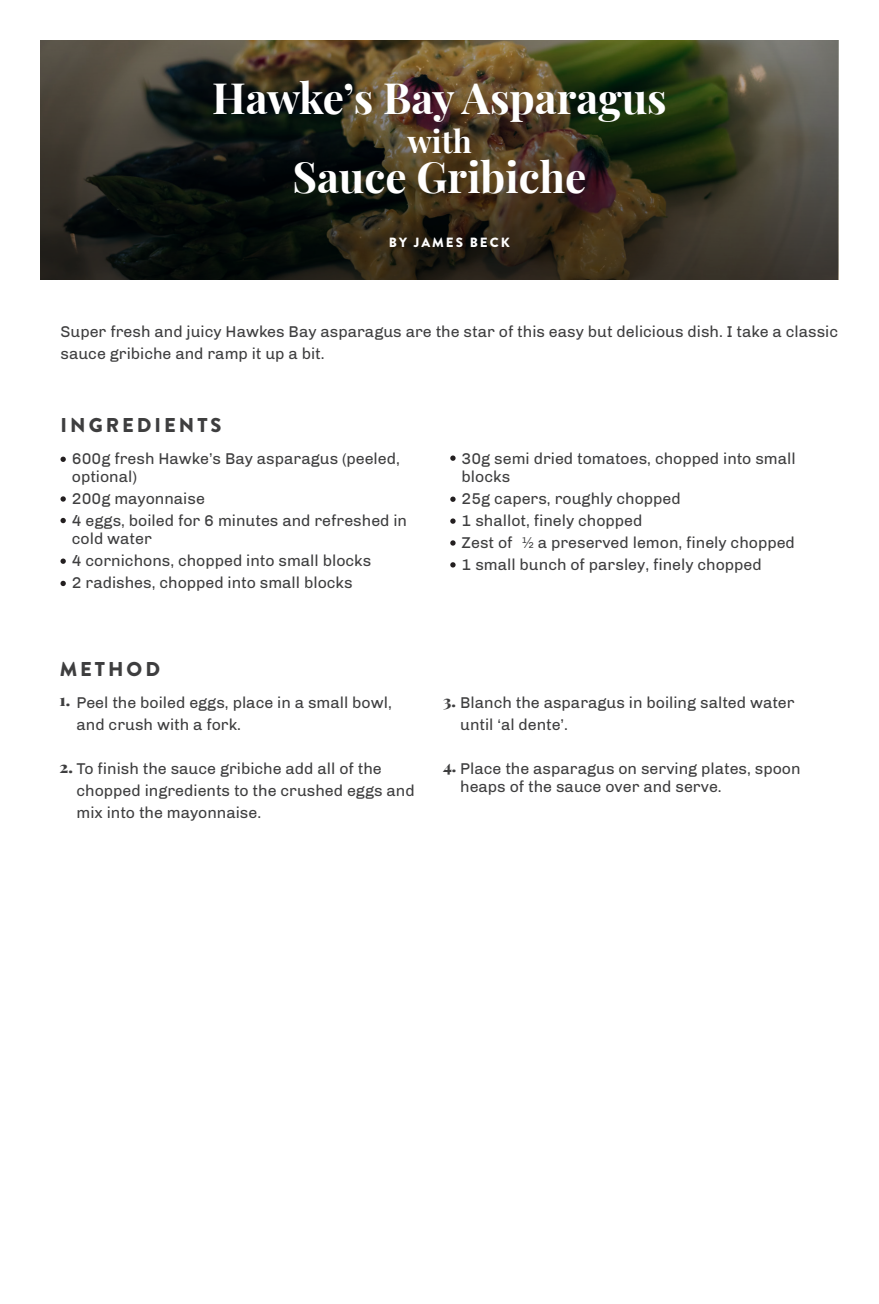
<style>
.page{position:relative;width:879px;height:1304px;background:#fff}
.page>*{position:absolute;margin:0;border:0;box-sizing:border-box;transform-origin:0 0}
.t1{font:42.2px "Playfair Display";color:#fff}
.t2{font:31.2px "Playfair Display";color:#fff}
.t3{font:900 20px "Brandon Grotesque";letter-spacing:.15em;color:#3e3e3f}
.t4{font:16px/22px "Chivo";color:#3e3e3f}
.t5{font:16px "Playfair Display";color:#3e3e3f}
.t6{font:900 13.4px "Brandon Grotesque";letter-spacing:.15em;color:#fff}
.s1{font-family:"Playfair Display"}
</style>
<div class="page">
<svg style="left:41px;top:40px;width:797px;height:240px;background:#353122"></svg>
<svg style="left:60px;top:457px;width:6px;height:5px"></svg>
<svg style="left:60px;top:518px;width:6px;height:5px"></svg>
<svg style="left:60px;top:559px;width:6px;height:5px"></svg>
<svg style="left:60px;top:496px;width:6px;height:6px"></svg>
<svg style="left:450px;top:455px;width:5px;height:6px"></svg>
<svg style="left:450px;top:540px;width:5px;height:6px"></svg>
<svg style="left:450px;top:497px;width:5px;height:5px"></svg>
<svg style="left:450px;top:518px;width:5px;height:6px"></svg>
<svg style="left:60px;top:581px;width:6px;height:5px"></svg>
<svg style="left:450px;top:562px;width:5px;height:6px"></svg>
<p class="t1" style="left:212px;top:65px;width:456px">Hawke’s Bay Asparagus</p>
<p class="t2" style="left:407px;top:117px;width:66px">with</p>
<p class="t1" style="left:292px;top:144px;width:296px">Sauce Gribiche</p>
<p class="t6" style="left:389px;top:233px;width:122px">BY JAMES BECK</p>
<p class="t4" style="left:60px;top:320px;width:779px">Super fresh and juicy Hawkes Bay asparagus are the star of this easy but delicious dish. I take a classic sauce gribiche and ramp it up a bit.</p>
<p class="t3" style="left:61px;top:411px;width:162px">INGREDIENTS</p>
<p class="t4" style="left:72px;top:450px;width:330px;line-height:18px">600g fresh Hawke’s Bay asparagus (peeled, optional)</p>
<p class="t4" style="left:72px;top:488px;width:135px">200g mayonnaise</p>
<p class="t4" style="left:72px;top:512px;width:337px;line-height:18px">4 eggs, boiled for 6 minutes and refreshed in cold water</p>
<p class="t4" style="left:72px;top:550px;width:301px">4 cornichons, chopped into small blocks</p>
<p class="t4" style="left:72px;top:572px;width:282px">2 radishes, chopped into small blocks</p>
<p class="t3" style="left:60px;top:655px;width:102px">METHOD</p>
<p class="t4" style="left:77px;top:692px;width:317px">Peel the boiled eggs, place in a small bowl, and crush with a fork.</p>
<p class="t4" style="left:77px;top:758px;width:340px;text-indent:-17px"><span class="s1">2.</span> To finish the sauce gribiche add all of the chopped ingredients to the crushed eggs and mix into the mayonnaise.</p>
<p class="t5" style="left:60px;top:687px;width:12px">1.</p>
<p class="t4" style="left:461px;top:450px;width:336px;line-height:18px">30g semi dried tomatoes, chopped into small blocks</p>
<p class="t4" style="left:461px;top:488px;width:221px">25g capers, roughly chopped</p>
<p class="t4" style="left:461px;top:510px;width:182px">1 shallot, finely chopped</p>
<p class="t4" style="left:461px;top:532px;width:335px">Zest of ½ a preserved lemon, finely chopped</p>
<p class="t4" style="left:461px;top:554px;width:302px">1 small bunch of parsley, finely chopped</p>
<p class="t4" style="left:460px;top:692px;width:336px;text-indent:-17px"><span class="s1">3.</span> Blanch the asparagus in boiling salted water until ‘al dente’.</p>
<p class="t4" style="left:460px;top:760px;width:342px;line-height:18px">Place the asparagus on serving plates, spoon heaps of the sauce over and serve.</p>
<p class="t5" style="left:443px;top:753px;width:15px">4.</p>
</div>
